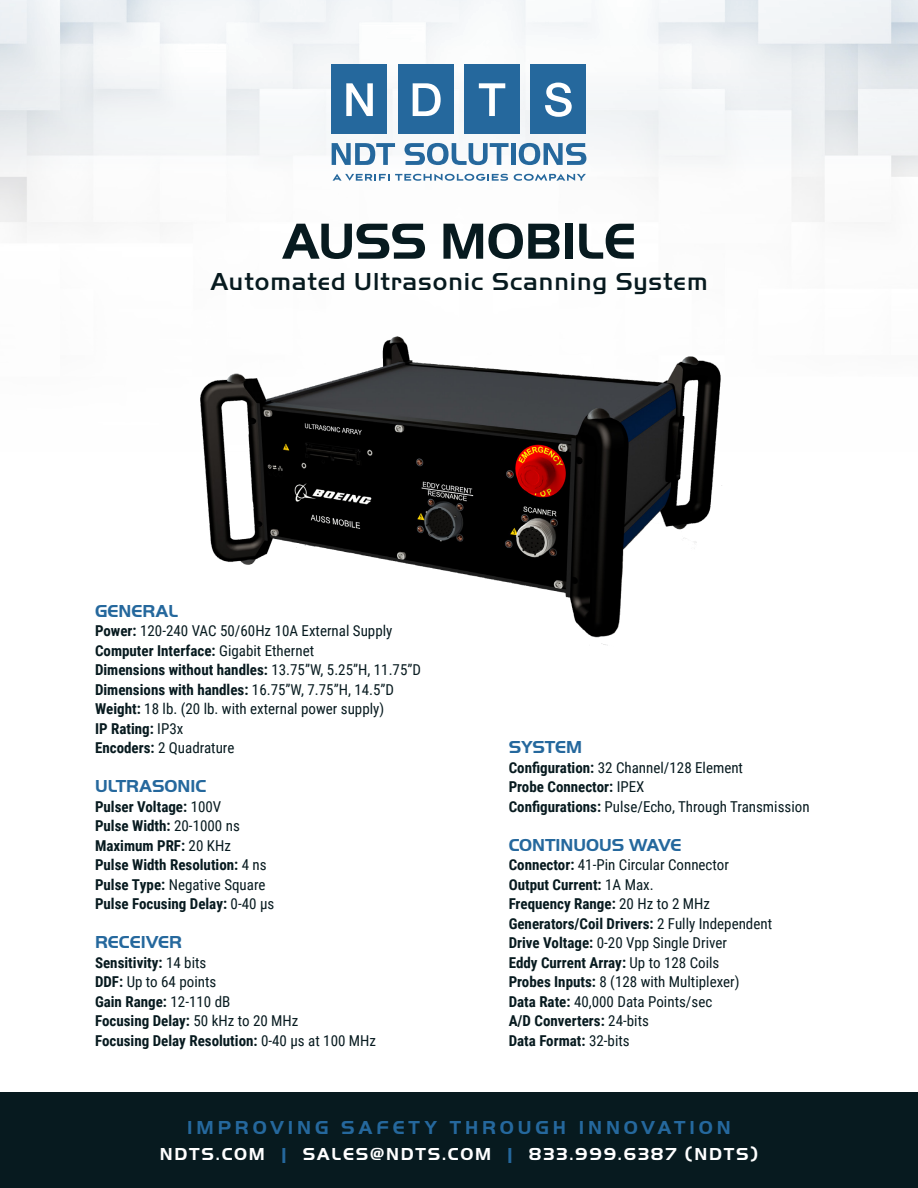
<style>
.page{position:relative;width:918px;height:1188px;background:#fff}
.page>*{position:absolute;margin:0;border:0;box-sizing:border-box;transform-origin:0 0}
.t1{font:700 52.5px "Handel Got D";color:#071a1f}
.t2{font:500 25.5px "Handel Got D";letter-spacing:.04em;color:#071a1f}
.t3{font:700 19.5px "Handel Got D";letter-spacing:.2em;color:#25689d}
.t4{font:700 18px "Handel Got D";color:#25689d}
.t5{font:700 18px "Handel Got D";letter-spacing:.1em;color:#fff}
.t6{font:700 15px "Roboto Condensed";color:#071a1f}
.t7{font:15px "Roboto Condensed";color:#071a1f}
.s1{font-weight:700}
.s2{font-weight:400}
.s3{color:#25689d}
</style>
<div class="page">
<svg style="left:0;top:0;width:918px;height:223px;fill:#f5f7f9"></svg>
<div style="left:0;top:1093px;width:918px;height:95px;background:#071a1f"></div>
<div style="left:332px;top:64px;width:55px;height:69px;background:#25689d"></div>
<div style="left:398px;top:64px;width:56px;height:69px;background:#25689d"></div>
<div style="left:464px;top:64px;width:56px;height:69px;background:#25689d"></div>
<div style="left:531px;top:64px;width:55px;height:69px;background:#25689d"></div>
<svg style="left:346px;top:83px;width:27px;height:33px"></svg>
<svg style="left:413px;top:83px;width:28px;height:33px"></svg>
<svg style="left:479px;top:83px;width:26px;height:33px"></svg>
<svg style="left:545px;top:83px;width:27px;height:34px"></svg>
<svg style="left:332px;top:143px;width:63px;height:22px"></svg>
<svg style="left:405px;top:143px;width:104px;height:22px"></svg>
<hr style="left:511px;top:143px;width:4px;height:22px;background:#25689d">
<svg style="left:519px;top:143px;width:67px;height:22px"></svg>
<svg style="left:333px;top:174px;width:175px;height:7px"></svg>
<svg style="left:514px;top:174px;width:72px;height:7px"></svg>
<img style="left:200px;top:336px;width:522px;height:310px">
<p class="t1" style="left:282px;top:212px;width:356px">AUSS MOBILE</p>
<p class="t2" style="left:210px;top:267px;width:499px">Automated Ultrasonic Scanning System</p>
<p class="t4" style="left:95px;top:600px;width:85px">GENERAL</p>
<p class="t7" style="left:95px;top:620px;width:299px"><span class="s1">Power:</span> 120-240 VAC 50/60Hz 10A External Supply</p>
<p class="t6" style="left:95px;top:640px;width:221px">Computer Interface: <span class="s2">Gigabit Ethernet</span></p>
<p class="t6" style="left:95px;top:659px;width:328px">Dimensions without handles: <span class="s2">13.75”W, 5.25”H, 11.75”D</span></p>
<p class="t6" style="left:95px;top:679px;width:301px">Dimensions with handles: <span class="s2">16.75”W, 7.75”H, 14.5”D</span></p>
<p class="t7" style="left:95px;top:698px;width:291px"><span class="s1">Weight:</span> 18 lb. (20 lb. with external power supply)</p>
<p class="t6" style="left:95px;top:718px;width:90px">IP Rating: <span class="s2">IP3x</span></p>
<p class="t7" style="left:95px;top:737px;width:141px"><span class="s1">Encoders:</span> 2 Quadrature</p>
<p class="t4" style="left:95px;top:776px;width:113px">ULTRASONIC</p>
<p class="t6" style="left:95px;top:796px;width:128px">Pulser Voltage: <span class="s2">100V</span></p>
<p class="t6" style="left:95px;top:815px;width:146px">Pulse Width: <span class="s2">20-1000 ns</span></p>
<p class="t6" style="left:95px;top:835px;width:137px">Maximum PRF: <span class="s2">20 KHz</span></p>
<p class="t6" style="left:95px;top:854px;width:173px">Pulse Width Resolution: <span class="s2">4 ns</span></p>
<p class="t7" style="left:95px;top:874px;width:172px"><span class="s1">Pulse Type:</span> Negative Square</p>
<p class="t6" style="left:95px;top:893px;width:181px">Pulse Focusing Delay: <span class="s2">0-40 μs</span></p>
<p class="t4" style="left:95px;top:932px;width:88px">RECEIVER</p>
<p class="t6" style="left:95px;top:952px;width:113px">Sensitivity: <span class="s2">14 bits</span></p>
<p class="t7" style="left:95px;top:971px;width:123px"><span class="s1">DDF:</span> Up to 64 points</p>
<p class="t6" style="left:95px;top:991px;width:137px">Gain Range: <span class="s2">12-110 dB</span></p>
<p class="t6" style="left:95px;top:1010px;width:205px">Focusing Delay: <span class="s2">50 kHz to 20 MHz</span></p>
<p class="t6" style="left:95px;top:1030px;width:283px">Focusing Delay Resolution: <span class="s2">0-40 μs at 100 MHz</span></p>
<p class="t4" style="left:509px;top:737px;width:75px">SYSTEM</p>
<p class="t7" style="left:509px;top:757px;width:236px"><span class="s1">Configuration:</span> 32 Channel/128 Element</p>
<p class="t6" style="left:509px;top:776px;width:137px">Probe Connector: <span class="s2">IPEX</span></p>
<p class="t7" style="left:509px;top:796px;width:302px"><span class="s1">Configurations:</span> Pulse/Echo, Through Transmission</p>
<p class="t4" style="left:509px;top:834px;width:174px">CONTINUOUS WAVE</p>
<p class="t7" style="left:509px;top:854px;width:222px"><span class="s1">Connector:</span> 41-Pin Circular Connector</p>
<p class="t6" style="left:509px;top:874px;width:147px">Output Current: <span class="s2">1A Max.</span></p>
<p class="t6" style="left:509px;top:893px;width:203px">Frequency Range: <span class="s2">20 Hz to 2 MHz</span></p>
<p class="t6" style="left:509px;top:913px;width:265px">Generators/Coil Drivers: <span class="s2">2 Fully Independent</span></p>
<p class="t7" style="left:509px;top:932px;width:220px"><span class="s1">Drive Voltage:</span> 0-20 Vpp Single Driver</p>
<p class="t6" style="left:509px;top:952px;width:212px">Eddy Current Array: <span class="s2">Up to 128 Coils</span></p>
<p class="t7" style="left:509px;top:971px;width:232px"><span class="s1">Probes Inputs:</span> 8 (128 with Multiplexer)</p>
<p class="t7" style="left:509px;top:991px;width:205px"><span class="s1">Data Rate:</span> 40,000 Data Points/sec</p>
<p class="t6" style="left:509px;top:1010px;width:142px">A/D Converters: <span class="s2">24-bits</span></p>
<p class="t6" style="left:509px;top:1030px;width:123px">Data Format: <span class="s2">32-bits</span></p>
<p class="t3" style="left:187px;top:1117px;width:545px">IMPROVING SAFETY THROUGH INNOVATION</p>
<p class="t5" style="left:160px;top:1144px;width:600px">NDTS.COM <span class="s3">|</span> SALES@NDTS.COM <span class="s3">|</span> 833.999.6387 (NDTS)</p>
</div>
